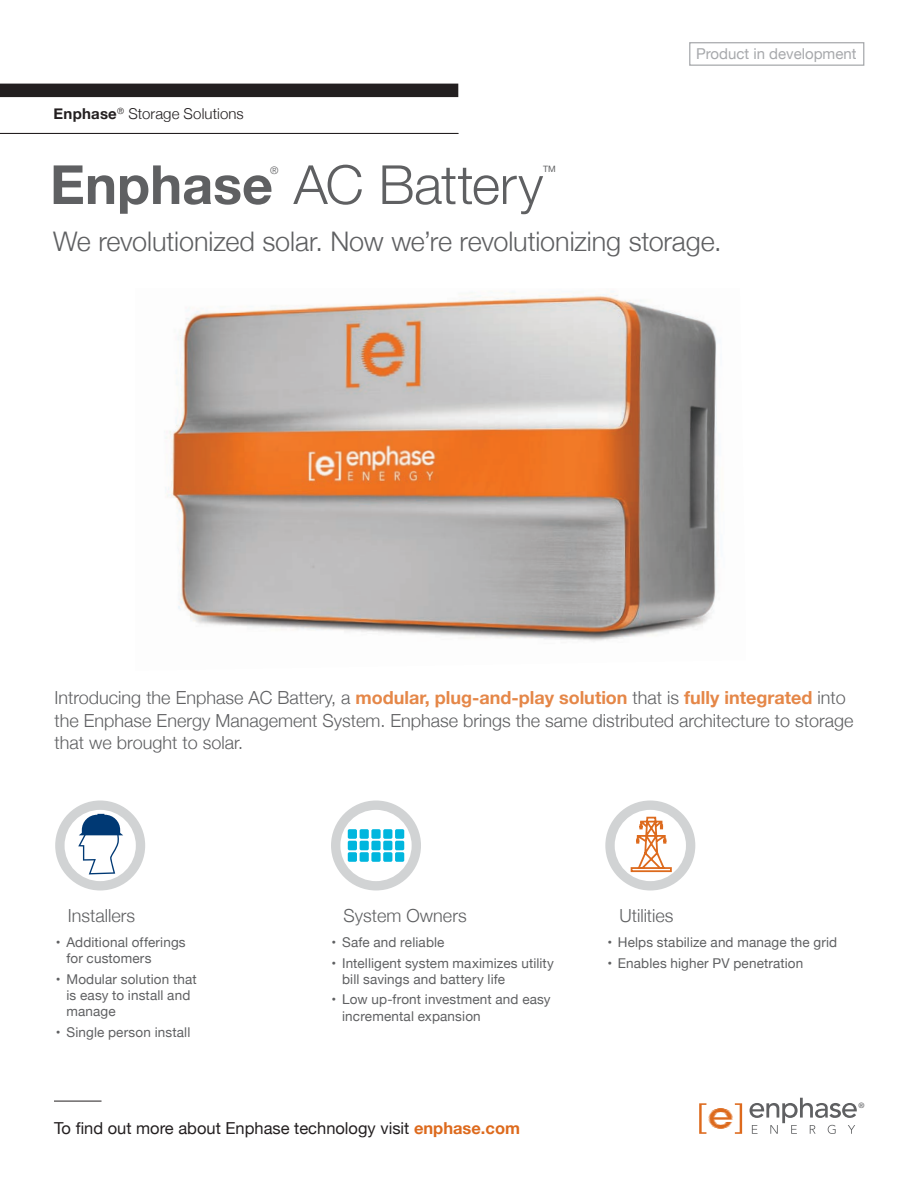
<style>
.page{position:relative;width:918px;height:1188px;background:#fff}
.page>*{position:absolute;margin:0;border:0;box-sizing:border-box;transform-origin:0 0}
.Headline{font:300 54px "Helvetica Neue";letter-spacing:-.01em;color:#5f6062}
.Headline-2{font:300 27px "Helvetica Neue";letter-spacing:-.005em;color:#5f6062}
.Lead_in{font:300 18px/22.5px "Helvetica Neue";color:#5f6062}
.Body{font:16.5px "Helvetica Neue";color:#231f20}
.t1{font:300 15px "Helvetica Neue";letter-spacing:.005em;color:#231f20}
.Lead_in-2{font:15px "Helvetica Neue";color:#a7a9ac}
.bullets{font:13.5px/16.2px "Helvetica Neue";letter-spacing:.01em;color:#5f6062}
.Headline-3{font:300 10.5px "Helvetica Neue";color:#5f6062}
.Headline-4{font:8.7px "Helvetica Neue";color:#5f6062}
.t2{font:500 7.5px "Helvetica Neue";color:#5f6062}
.s1{font-weight:700}
.s2{font-weight:700;color:#e58748}
.s3{font-weight:700;color:#dd6a1d}
</style>
<div class="page">
<img style="left:165px;top:291px;width:552px;height:351px">
<svg style="left:750px;top:1098px;width:107px;height:36px"></svg>
<svg style="left:699px;top:1103px;width:43px;height:31px"></svg>
<hr style="left:54px;top:1101px;width:48px;height:1px;background:#231f20">
<hr style="left:0;top:133px;width:458px;height:1px;background:#231f20">
<div style="left:0;top:84px;width:458px;height:13px;background:#231f20"></div>
<svg style="left:55px;top:800px;width:90px;height:90px"></svg>
<svg style="left:331px;top:800px;width:90px;height:90px"></svg>
<div style="left:348px;top:829px;width:9px;height:10px;background:#00b6de;border-radius:2px"></div>
<div style="left:360px;top:829px;width:9px;height:10px;background:#00b6de;border-radius:2px"></div>
<div style="left:371px;top:829px;width:10px;height:10px;background:#00b6de;border-radius:2px"></div>
<div style="left:383px;top:829px;width:9px;height:10px;background:#00b6de;border-radius:2px"></div>
<div style="left:395px;top:829px;width:9px;height:10px;background:#00b6de;border-radius:2px"></div>
<div style="left:348px;top:841px;width:9px;height:9px;background:#00b6de;border-radius:2px"></div>
<div style="left:360px;top:841px;width:9px;height:9px;background:#00b6de;border-radius:2px"></div>
<div style="left:371px;top:841px;width:10px;height:9px;background:#00b6de;border-radius:2px"></div>
<div style="left:383px;top:841px;width:9px;height:9px;background:#00b6de;border-radius:2px"></div>
<div style="left:395px;top:841px;width:9px;height:9px;background:#00b6de;border-radius:2px"></div>
<div style="left:348px;top:852px;width:9px;height:10px;background:#00b6de;border-radius:2px"></div>
<div style="left:360px;top:852px;width:9px;height:10px;background:#00b6de;border-radius:2px"></div>
<div style="left:371px;top:852px;width:10px;height:10px;background:#00b6de;border-radius:2px"></div>
<div style="left:383px;top:852px;width:9px;height:10px;background:#00b6de;border-radius:2px"></div>
<div style="left:395px;top:852px;width:9px;height:10px;background:#00b6de;border-radius:2px"></div>
<svg style="left:605px;top:800px;width:90px;height:90px"></svg>
<div style="left:689px;top:42px;width:175px;height:24px;border:1px solid #a7a9ac"></div>
<p class="t1" style="left:54px;top:102px;width:192px"><span class="s1">Enphase</span><sup>®</sup> Storage Solutions</p>
<p class="Headline" style="left:50px;top:141px;width:495px"><span class="s1">Enphase</span> AC Battery</p>
<p class="Headline-3" style="left:270px;top:162px;width:10px">®</p>
<p class="Headline-4" style="left:543px;top:163px;width:14px">TM</p>
<p class="Lead_in-2" style="left:696px;top:43px;width:162px">Product in development</p>
<p class="Headline-2" style="left:53px;top:220px;width:670px">We revolutionized solar. Now we’re revolutionizing storage.</p>
<p class="Lead_in" style="left:55px;top:686px;width:800px">Introducing the Enphase AC Battery, a <span class="s2">modular, plug-and-play solution</span> that is <span class="s2">fully integrated</span> into the Enphase Energy Management System. Enphase brings the same distributed architecture to storage that we brought to solar.</p>
<p class="Lead_in" style="left:68px;top:903px;width:69px">Installers</p>
<p class="bullets" style="left:66px;top:935px;width:121px;text-indent:-11px">• Additional offerings for customers</p>
<p class="bullets" style="left:66px;top:972px;width:132px;text-indent:-11px">• Modular solution that is easy to install and manage</p>
<p class="bullets" style="left:56px;top:1025px;width:136px">• Single person install</p>
<p class="Lead_in" style="left:344px;top:903px;width:125px">System Owners</p>
<p class="bullets" style="left:332px;top:935px;width:114px">• Safe and reliable</p>
<p class="bullets" style="left:342px;top:955px;width:213px;text-indent:-10px">• Intelligent system maximizes utility bill savings and battery life</p>
<p class="bullets" style="left:342px;top:992px;width:210px;text-indent:-10px">• Low up-front investment and easy incremental expansion</p>
<p class="Body" style="left:54px;top:1117px;width:468px">To find out more about Enphase technology visit <span class="s3">enphase.com</span></p>
<p class="Lead_in" style="left:619px;top:903px;width:56px">Utilities</p>
<p class="bullets" style="left:607px;top:935px;width:231px">• Helps stabilize and manage the grid</p>
<p class="bullets" style="left:607px;top:955px;width:197px">• Enables higher PV penetration</p>
<p class="t2" style="left:858px;top:1100px;width:8px">®</p>
</div>
